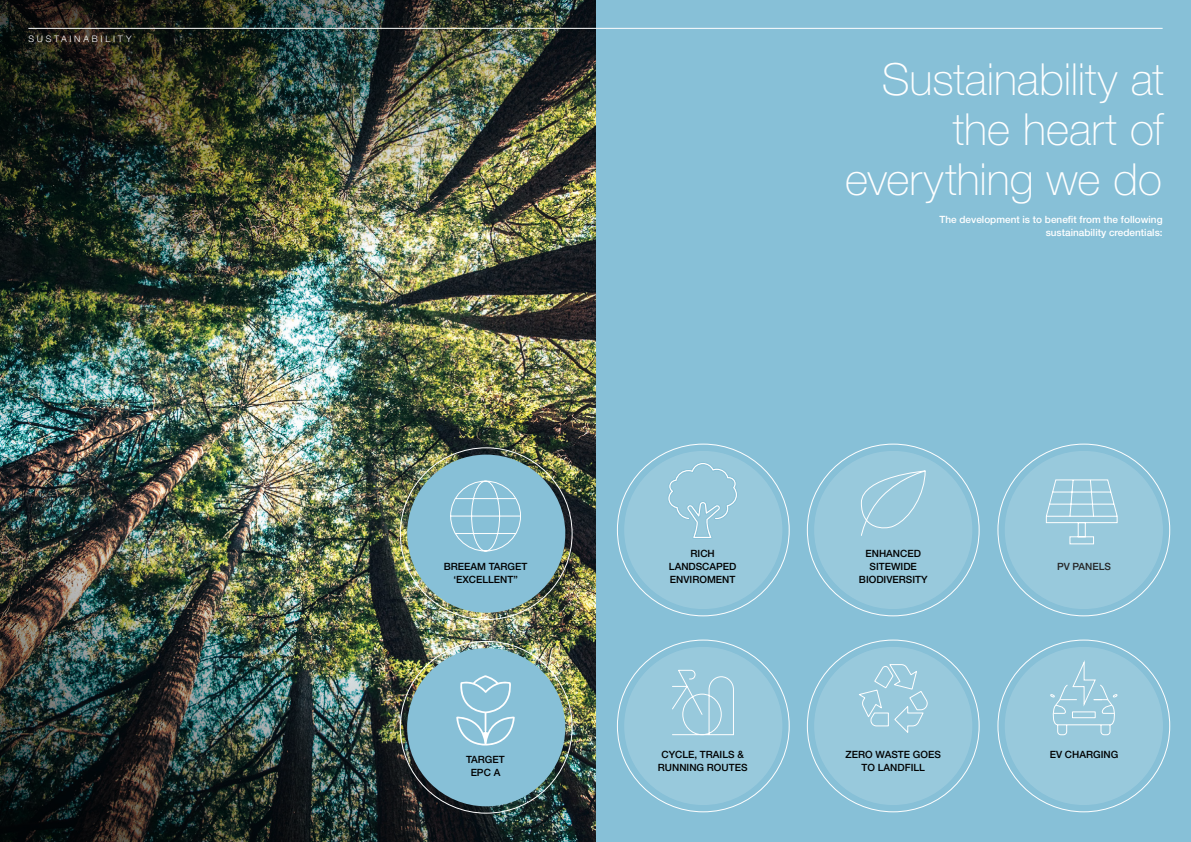
<style>
.page{position:relative;width:1191px;height:842px;background:#fff}
.page>*{position:absolute;margin:0;border:0;box-sizing:border-box;transform-origin:0 0}
.t1{font:100 44.3px/49.8px "Helvetica Neue LT Pro";letter-spacing:-.005em;color:#fff;text-align:right}
.t2{font:500 10px/13px "Helvetica Neue LT Pro";color:#000;text-align:center}
.t3{font:500 10px/13px "Helvetica Neue LT Pro";color:#fff;text-align:right}
.t4{font:300 9px "Helvetica Neue LT Pro";letter-spacing:.31em;color:#fff}
</style>
<div class="page">
<div style="left:595px;top:0;width:596px;height:842px;background:#87c0d7"></div>
<div style="left:1004px;top:647px;width:159px;height:158px;background:#98c9dc;border-radius:50%"></div>
<div style="left:624px;top:647px;width:158px;height:158px;background:#98c9dc;border-radius:50%"></div>
<div style="left:814px;top:647px;width:158px;height:158px;background:#98c9dc;border-radius:50%"></div>
<div style="left:624px;top:451px;width:158px;height:158px;background:#98c9dc;border-radius:50%"></div>
<div style="left:814px;top:451px;width:158px;height:158px;background:#98c9dc;border-radius:50%"></div>
<img style="left:0;top:426px;width:595px;height:29px">
<img style="left:0;top:455px;width:595px;height:387px">
<img style="left:0;top:0;width:595px;height:426px">
<hr style="left:28px;top:28px;width:1134px;height:1px;background:#fff">
<svg style="left:859px;top:664px;width:69px;height:69px"></svg>
<svg style="left:860px;top:470px;width:66px;height:66px"></svg>
<svg style="left:672px;top:669px;width:62px;height:67px"></svg>
<div style="left:407px;top:455px;width:158px;height:158px;background:#87c0d7;border-radius:50%"></div>
<div style="left:1004px;top:451px;width:159px;height:158px;background:#98c9dc;border-radius:50%"></div>
<div style="left:407px;top:648px;width:158px;height:158px;background:#87c0d7;border-radius:50%"></div>
<svg style="left:668px;top:462px;width:70px;height:77px"></svg>
<svg style="left:1050px;top:660px;width:68px;height:76px"></svg>
<svg style="left:1045px;top:479px;width:73px;height:66px"></svg>
<svg style="left:456px;top:675px;width:59px;height:71px"></svg>
<svg style="left:450px;top:480px;width:71px;height:72px"></svg>
<p class="t4" style="left:28px;top:33px;width:105px">SUSTAINABILITY</p>
<h1 class="t1" style="left:845px;top:55px;width:320px">Sustainability at the heart of everything we do</h1>
<p class="t3" style="left:939px;top:213px;width:225px">The development is to benefit from the following sustainability credentials:</p>
<p class="t2" style="left:669px;top:547px;width:69px">RICH<br>LANDSCAPED<br>ENVIROMENT</p>
<p class="t2" style="left:859px;top:547px;width:70px">ENHANCED<br>SITEWIDE<br>BIODIVERSITY</p>
<p class="t2" style="left:444px;top:559px;width:85px">BREEAM TARGET</p>
<p class="t2" style="left:1057px;top:560px;width:55px">PV PANELS</p>
<p class="t2" style="left:453px;top:572px;width:66px">‘EXCELLENT”</p>
<p class="t2" style="left:466px;top:753px;width:40px">TARGET<br>EPC A</p>
<p class="t2" style="left:658px;top:747px;width:91px">CYCLE, TRAILS &amp;<br>RUNNING ROUTES</p>
<p class="t2" style="left:845px;top:747px;width:97px">ZERO WASTE GOES<br>TO LANDFILL</p>
<p class="t2" style="left:1049px;top:747px;width:70px">EV CHARGING</p>
</div>
